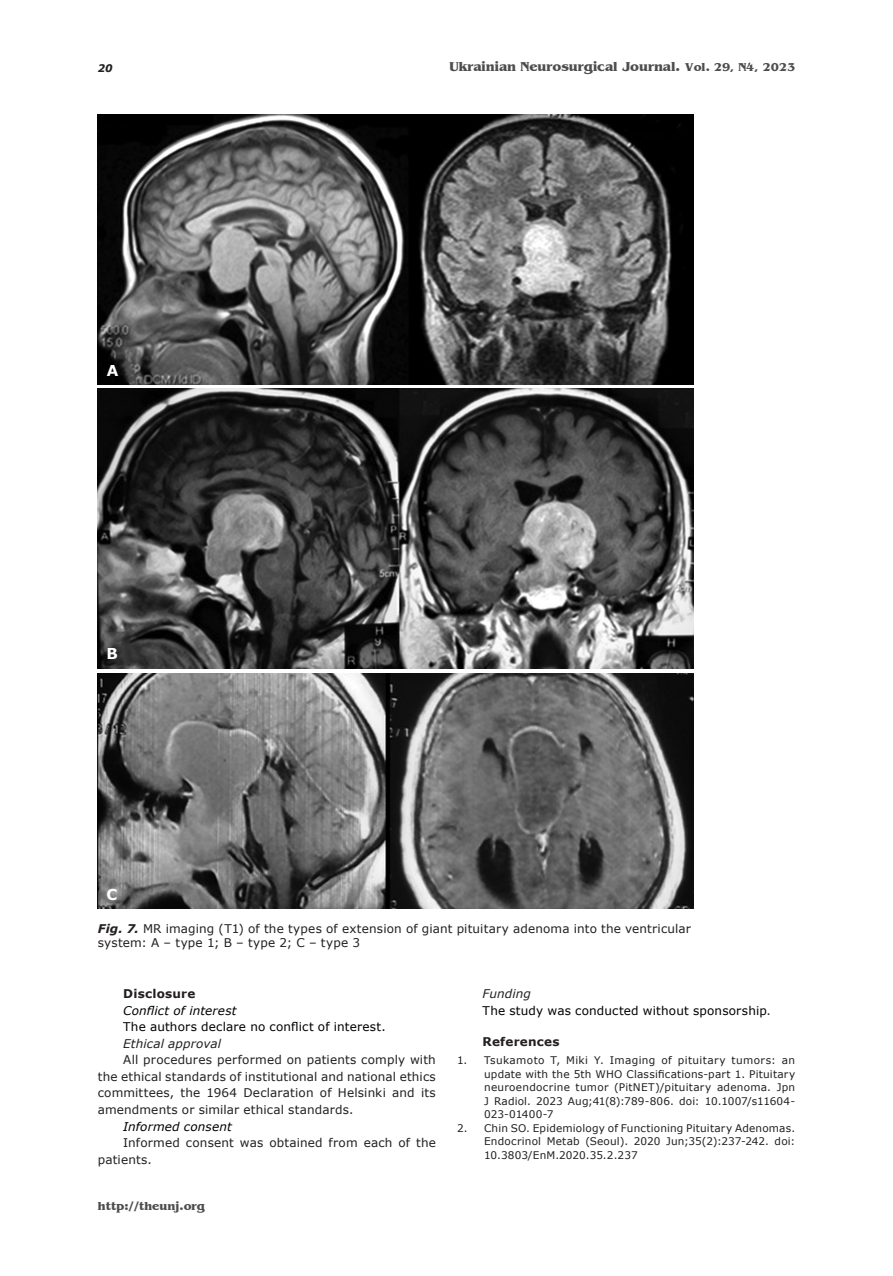
<style>
.page{position:relative;width:893px;height:1276px;background:#fff}
.page>*{position:absolute;margin:0;border:0;box-sizing:border-box;transform-origin:0 0}
._133_A_w{font:700 15px "Verdana";color:#fff}
.t1{font:700 13.5px "Benguiat";color:#4d4d4d}
._092_Body{font:12px/16.5px "Verdana";letter-spacing:.015em;color:#231f20;text-align:justify}
._112_Ris_pidpys{font:12px/14.4px "Verdana";letter-spacing:.01em;color:#231f20}
._092_Body-2{font:12px "Verdana";letter-spacing:.015em;color:#000}
._092_Body-3{font:italic 12px "Verdana";letter-spacing:.01em;color:#000}
._092_Body-4{font:italic 12px "Verdana";letter-spacing:.01em;color:#231f20}
.t2{font:700 12px "Benguiat";color:#4d4d4d}
._093_Body_pidzag{font:700 12px "Verdana";letter-spacing:.02em;color:#231f20}
._101_Spis_lit{font:700 12px "Verdana";letter-spacing:.02em;color:#231f20}
.t3{font:10.5px/13.5px "Verdana";letter-spacing:.015em;color:#231f20;text-align:justify}
.t4{font:italic 700 10.5px "Verdana";color:#231f20}
.s1{font-size:12px}
.s2{font-weight:700;font-style:italic}
.s3{color:#231f20}
</style>
<div class="page">
<img style="left:98px;top:115px;width:595px;height:269px">
<img style="left:98px;top:388px;width:595px;height:280px">
<img style="left:98px;top:673px;width:595px;height:235px">
<p class="t4" style="left:98px;top:61px;width:16px">20</p>
<p class="_133_A_w" style="left:107px;top:359px;width:13px">А</p>
<p class="_133_A_w" style="left:106px;top:643px;width:13px">B</p>
<p class="_133_A_w" style="left:106px;top:884px;width:12px">C</p>
<p class="t1" style="left:450px;top:59px;width:347px">Ukrainian Neurosurgical Journal. <span class="s1">Vol. 29, N4, 2023</span></p>
<p class="_112_Ris_pidpys" style="left:98px;top:921px;width:595px"><span class="s2">Fig. 7.</span> MR imaging (T1) of the types of extension of giant pituitary adenoma into the ventricular system: A – type 1; B – type 2; C – type 3</p>
<p class="_093_Body_pidzag" style="left:123px;top:985px;width:74px">Disclosure</p>
<p class="_092_Body-3" style="left:123px;top:1002px;width:115px">Conflict of interest</p>
<p class="_092_Body-2" style="left:123px;top:1019px;width:264px">The authors declare no conflict of interest.</p>
<p class="_092_Body-4" style="left:123px;top:1035px;width:99px">Ethical approval</p>
<p class="_092_Body" style="left:98px;top:1051px;width:340px;text-indent:26px">All procedures performed on patients comply with the ethical standards of institutional and national ethics committees, the 1964 Declaration of Helsinki and its amendments or similar ethical standards.</p>
<p class="_092_Body-3" style="left:123px;top:1118px;width:110px">Informed consent</p>
<p class="_092_Body" style="left:98px;top:1134px;width:340px;text-indent:26px">Informed consent was obtained from each of the patients.</p>
<p class="t2" style="left:98px;top:1199px;width:109px">http://theunj.org</p>
<p class="_092_Body-4" style="left:483px;top:986px;width:50px">Funding</p>
<p class="_092_Body-2" style="left:483px;top:1002px;width:290px">The study was conducted without sponsorship<span class="s3">.</span></p>
<p class="_101_Spis_lit" style="left:483px;top:1033px;width:79px">References</p>
<p class="t3" style="left:484px;top:1053px;width:313px;text-indent:-27px">1. Tsukamoto T, Miki Y. Imaging of pituitary tumors: an update with the 5th WHO Classifications-part 1. Pituitary neuroendocrine tumor (PitNET)/pituitary adenoma. Jpn J Radiol. 2023 Aug;41(8):789-806. doi: 10.1007/s11604- 023-01400-7</p>
<p class="t3" style="left:484px;top:1121px;width:313px;text-indent:-27px">2. Chin SO. Epidemiology of Functioning Pituitary Adenomas.<br>Endocrinol Metab (Seoul). 2020 Jun;35(2):237-242. doi:<br>10.3803/EnM.2020.35.2.237</p>
</div>
